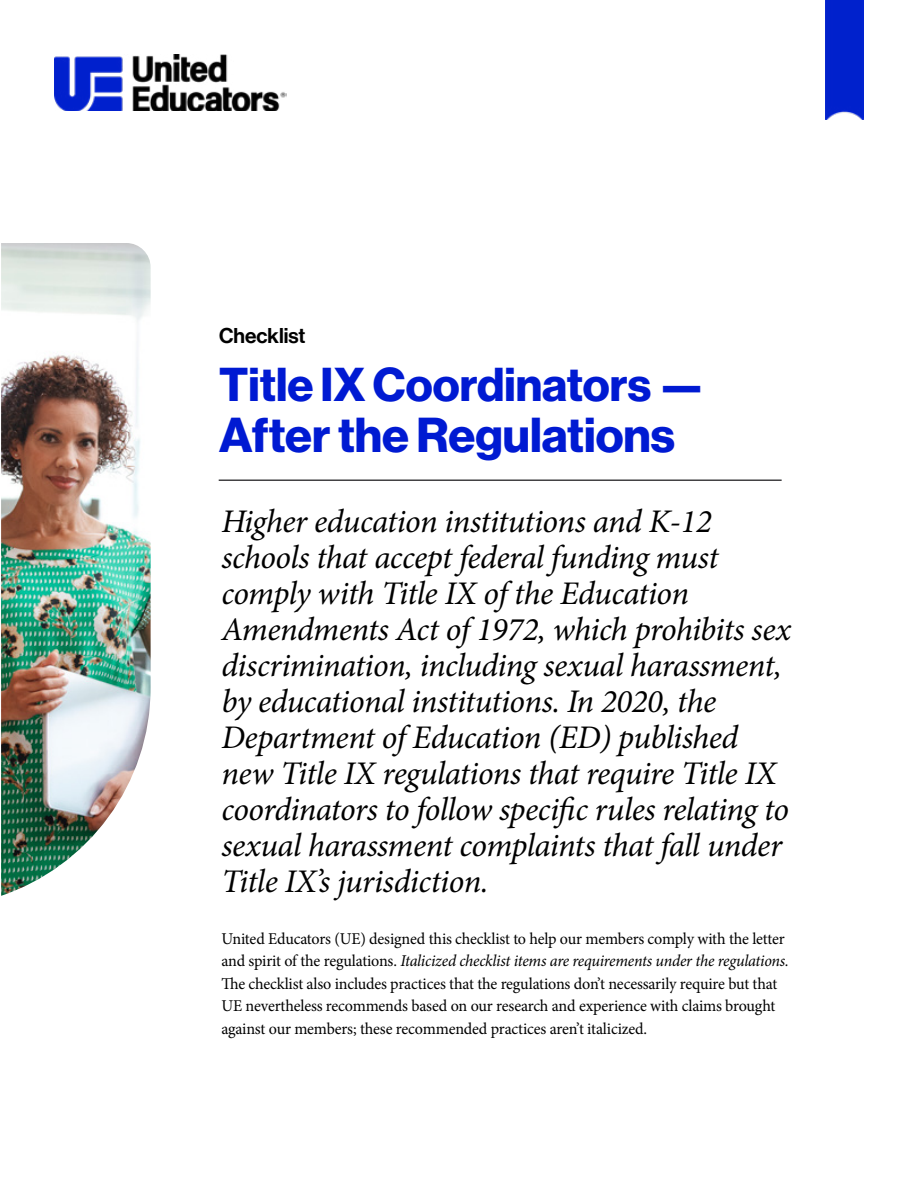
<style>
.page{position:relative;width:918px;height:1188px;background:#fff}
.page>*{position:absolute;margin:0;border:0;box-sizing:border-box;transform-origin:0 0}
.t1{font:48px "N Haas Grotesk DS Pro 75 Bd";color:#001ad2}
.t2{font:46.5px "N Haas Grotesk DS Pro 75 Bd";color:#001ad2}
.t3{font:italic 33px/36px "Minion Pro";letter-spacing:-.02em;color:#000}
.t4{font:21px "N Haas Grotesk DS Pro 65 Md";color:#000}
.t5{font:16.5px/22.5px "Minion Pro";letter-spacing:-.01em;color:#000}
.s1{font-style:italic}
</style>
<div class="page">
<div style="left:826px;top:0;width:38px;height:119px;background:#0021cc"></div>
<img style="left:54px;top:54px;width:232px;height:57px">
<img style="left:1px;top:243px;width:150px;height:653px">
<hr style="left:219px;top:479px;width:563px;height:2px;background:#414042">
<p class="t4" style="left:219px;top:323px;width:88px">Checklist</p>
<h2 class="t2" style="left:219px;top:357px;width:487px">Title IX Coordinators —</h2>
<h1 class="t1" style="left:219px;top:407px;width:457px">After the Regulations</h1>
<p class="t3" style="left:221px;top:503px;width:571px">Higher education institutions and K-12 schools that accept federal funding must comply with Title IX of the Education Amendments Act of 1972, which prohibits sex discrimination, including sexual harassment, by educational institutions. In 2020, the Department of Education (ED) published new Title IX regulations that require Title IX coordinators to follow specific rules relating to sexual harassment complaints that fall under Title IX’s jurisdiction.</p>
<p class="t5" style="left:221px;top:927px;width:569px">United Educators (UE) designed this checklist to help our members comply with the letter and spirit of the regulations. <span class="s1">Italicized checklist items are requirements under the regulations.<br></span>The checklist also includes practices that the regulations don’t necessarily require but that UE nevertheless recommends based on our research and experience with claims brought against our members; these recommended practices aren’t italicized.</p>
</div>
